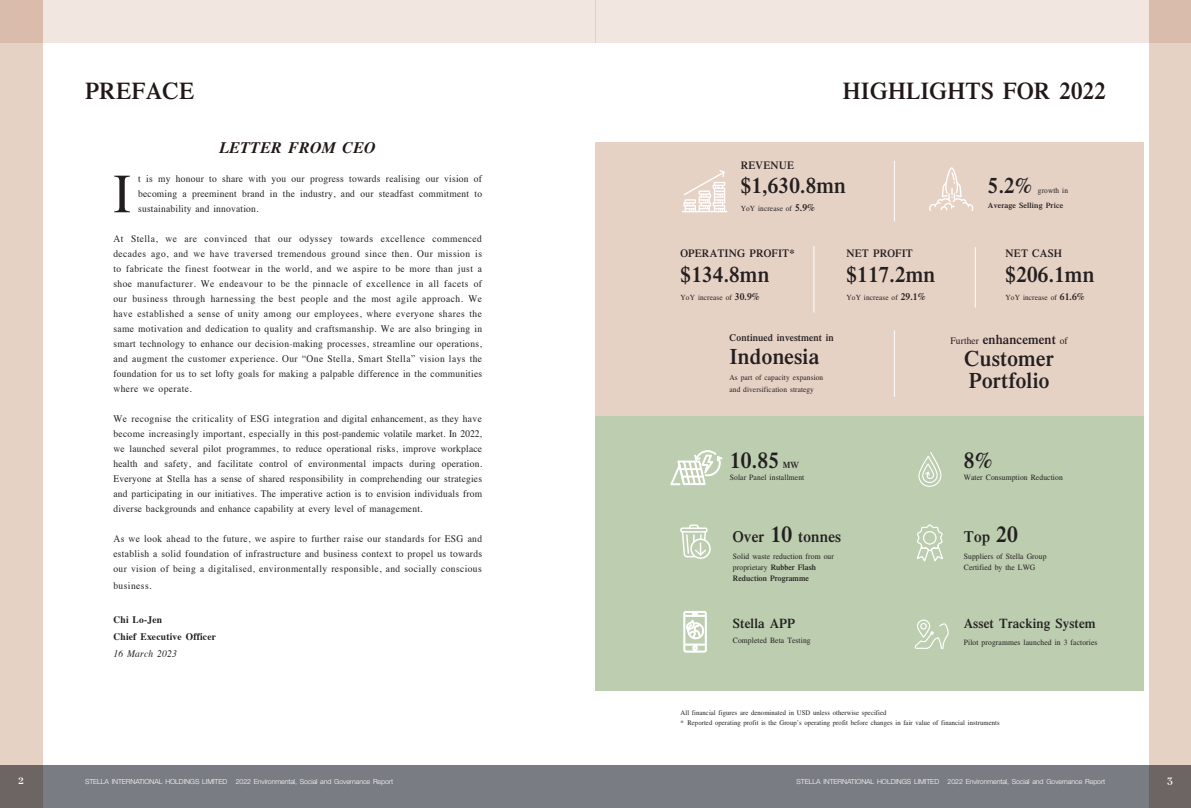
<style>
.page{position:relative;width:1191px;height:808px;background:#fff}
.page>*{position:absolute;margin:0;border:0;box-sizing:border-box;transform-origin:0 0}
.t1{font:55.3px "Times";color:#231f20;scale:.95 1}
.t2{font:600 24px "Times LT Std";letter-spacing:.01em;color:#221818;scale:.95 1}
.t3{font:600 22.6px "Times LT Std";color:#231f20;scale:.95 1}
.t4{font:600 22.1px/22.1px "Times LT Std";letter-spacing:.015em;color:#231f20;scale:.95 1}
.t5{font:italic 700 16px "Times";letter-spacing:.01em;color:#221818}
.t6{font:600 15.8px "Times LT Std";letter-spacing:.015em;color:#231f20;scale:.95 1}
.t7{font:600 13.6px "Times LT Std";letter-spacing:.015em;color:#231f20;scale:.95 1}
.t8{font:600 13.3px "Times LT Std";letter-spacing:.01em;color:#231f20;scale:.95 1}
.t9{font:700 12px "Abhaya Libre";color:#fff;scale:.95 1}
.t10{font:600 11.1px "Times LT Std";letter-spacing:.015em;color:#231f20;scale:.95 1}
.t11{font:10px/15px "Times";letter-spacing:.025em;color:#231f20;text-align:justify;scale:.95 1}
.t12{font:700 10px/17px "Times";letter-spacing:.02em;color:#231f20;scale:.95 1}
.t13{font:600 10px "Times LT Std";letter-spacing:.015em;color:#231f20;scale:.95 1}
.t14{font:italic 10px "Times";letter-spacing:.02em;color:#231f20;scale:.95 1}
.t15{font:10px "Times";letter-spacing:.045em;color:#231f20;scale:.95 1}
.t16{font:600 9.1px "Times LT Std";color:#231f20;scale:.95 1}
.t17{font:8px/11px "Times LT Std";letter-spacing:.015em;color:#231f20;scale:.95 1}
.t18{font:7.7px/12px "Times LT Std";letter-spacing:.01em;color:#231f20;scale:.95 1}
.t19{font:600 7.7px "Times LT Std";letter-spacing:.02em;color:#231f20}
.t20{font:7px/10px "Times LT Std";letter-spacing:.015em;color:#231f20;scale:.95 1}
.t21{font:300 7px "Helvetica Neue LT Std";letter-spacing:-.01em;color:#fff}
.s1{font-weight:600;font-size:10px}
.s2{font-weight:400;font-size:10px}
.s3{font-size:22.6px}
.s4{font-weight:600}
</style>
<div class="page">
<div style="left:0;top:765px;width:595px;height:43px;background:#797c82"></div>
<div style="left:0;top:0;width:43px;height:808px;background:#e6d1c5"></div>
<div style="left:0;top:0;width:595px;height:43px;background:#f2e6e0"></div>
<div style="left:595px;top:765px;width:596px;height:43px;background:#797c82"></div>
<div style="left:1148px;top:0;width:43px;height:808px;background:#e6d1c5"></div>
<div style="left:595px;top:0;width:596px;height:43px;background:#f2e6e0"></div>
<div style="left:595px;top:142px;width:549px;height:274px;background:#e6d1c5"></div>
<div style="left:595px;top:416px;width:549px;height:275px;background:#bdcdb0"></div>
<svg style="left:682px;top:170px;width:45px;height:42px"></svg>
<hr style="left:894px;top:161px;width:1px;height:60px;background:#fff">
<hr style="left:813px;top:246px;width:1px;height:66px;background:#fff">
<hr style="left:894px;top:330px;width:1px;height:67px;background:#fff">
<hr style="left:975px;top:247px;width:1px;height:61px;background:#fff">
<svg style="left:929px;top:167px;width:44px;height:44px"></svg>
<svg style="left:918px;top:452px;width:23px;height:35px"></svg>
<svg style="left:917px;top:524px;width:26px;height:38px"></svg>
<svg style="left:680px;top:524px;width:30px;height:35px"></svg>
<svg style="left:683px;top:611px;width:23px;height:41px"></svg>
<svg style="left:914px;top:619px;width:35px;height:30px"></svg>
<svg style="left:670px;top:450px;width:52px;height:35px"></svg>
<h2 class="t2" style="left:85px;top:77px;width:117px">PREFACE</h2>
<h2 class="t2" style="left:843px;top:77px;width:278px">HIGHLIGHTS FOR 2022</h2>
<h3 class="t5" style="left:220px;top:133px;width:158px">LETTER FROM CEO</h3>
<p class="t10" style="left:740px;top:158px;width:58px">REVENUE</p>
<h1 class="t1" style="left:113px;top:142px;width:20px">I</h1>
<p class="t11" style="left:138px;top:171px;width:363px">t is my honour to share with you our progress towards realising our vision of becoming a preeminent brand in the industry, and our steadfast commitment to sustainability and innovation.</p>
<p class="t11" style="left:113px;top:231px;width:390px">At Stella, we are convinced that our odyssey towards excellence commenced decades ago, and we have traversed tremendous ground since then. Our mission is to fabricate the finest footwear in the world, and we aspire to be more than just a shoe manufacturer. We endeavour to be the pinnacle of excellence in all facets of our business through harnessing the best people and the most agile approach. We have established a sense of unity among our employees, where everyone shares the same motivation and dedication to quality and craftsmanship. We are also bringing in smart technology to enhance our decision-making processes, streamline our operations, and augment the customer experience. Our “One Stella, Smart Stella” vision lays the foundation for us to set lofty goals for making a palpable difference in the communities where we operate.</p>
<p class="t11" style="left:113px;top:411px;width:389px">We recognise the criticality of ESG integration and digital enhancement, as they have become increasingly important, especially in this post-pandemic volatile market. In 2022, we launched several pilot programmes, to reduce operational risks, improve workplace health and safety, and facilitate control of environmental impacts during operation.<br>Everyone at Stella has a sense of shared responsibility in comprehending our strategies and participating in our initiatives. The imperative action is to envision individuals from diverse backgrounds and enhance capability at every level of management.</p>
<p class="t11" style="left:113px;top:531px;width:390px">As we look ahead to the future, we aspire to further raise our standards for ESG and establish a solid foundation of infrastructure and business context to propel us towards our vision of being a digitalised, environmentally responsible, and socially conscious</p>
<p class="t15" style="left:113px;top:577px;width:42px">business.</p>
<p class="t12" style="left:113px;top:610px;width:109px">Chi Lo-Jen<br>Chief Executive Officer</p>
<p class="t14" style="left:113px;top:645px;width:68px">16 March 2023</p>
<h3 class="t4" style="left:740px;top:174px;width:112px">$1,630.8mn</h3>
<p class="t18" style="left:740px;top:202px;width:80px">YoY increase of <span class="s1">5.9%</span></p>
<h3 class="t4" style="left:988px;top:174px;width:48px">5.2%</h3>
<p class="t19" style="left:988px;top:200px;width:77px">Average Selling Price</p>
<p class="t18" style="left:1038px;top:185px;width:33px">growth in</p>
<p class="t10" style="left:680px;top:247px;width:122px">OPERATING PROFIT*</p>
<p class="t10" style="left:846px;top:247px;width:71px">NET PROFIT</p>
<p class="t10" style="left:1005px;top:247px;width:61px">NET CASH</p>
<h3 class="t4" style="left:680px;top:263px;width:95px">$134.8mn</h3>
<p class="t18" style="left:680px;top:291px;width:85px">YoY increase of <span class="s1">30.9%</span></p>
<p class="t13" style="left:729px;top:332px;width:111px">Continued investment in</p>
<h3 class="t4" style="left:729px;top:345px;width:96px">Indonesia</h3>
<p class="t18" style="left:729px;top:371px;width:100px">As part of capacity expansion and diversification strategy</p>
<h3 class="t4" style="left:846px;top:263px;width:95px">$117.2mn</h3>
<p class="t18" style="left:846px;top:291px;width:85px">YoY increase of <span class="s1">29.1%</span></p>
<h3 class="t4" style="left:1005px;top:263px;width:95px">$206.1mn</h3>
<p class="t18" style="left:1005px;top:291px;width:85px">YoY increase of <span class="s1">61.6%</span></p>
<h3 class="t8" style="left:950px;top:332px;width:125px"><span class="s2">Further</span> enhancement <span class="s2">of</span></h3>
<h3 class="t4" style="left:964px;top:347px;width:96px">Customer<br>Portfolio</h3>
<h3 class="t3" style="left:730px;top:447px;width:54px">10.85</h3>
<p class="t16" style="left:783px;top:460px;width:19px">MW</p>
<h3 class="t3" style="left:963px;top:447px;width:32px">8%</h3>
<p class="t17" style="left:730px;top:472px;width:80px">Solar Panel installment</p>
<p class="t17" style="left:963px;top:472px;width:106px">Water Consumption Reduction</p>
<h3 class="t6" style="left:733px;top:528px;width:115px">Over <span class="s3">10</span> tonnes</h3>
<h3 class="t6" style="left:963px;top:528px;width:58px">Top <span class="s3">20</span></h3>
<p class="t17" style="left:733px;top:551px;width:108px">Solid waste reduction from our proprietary <span class="s4">Rubber Flash<br>Reduction Programme</span></p>
<p class="t17" style="left:963px;top:551px;width:88px">Suppliers of Stella Group<br>Certified by the LWG</p>
<h3 class="t7" style="left:733px;top:616px;width:67px">Stella APP</h3>
<h3 class="t7" style="left:963px;top:616px;width:140px">Asset Tracking System</h3>
<p class="t17" style="left:733px;top:635px;width:83px">Completed Beta Testing</p>
<p class="t17" style="left:963px;top:637px;width:142px">Pilot programmes launched in 3 factories</p>
<p class="t20" style="left:680px;top:707px;width:337px">All financial figures are denominated in USD unless otherwise specified<br>* Reported operating profit is the Group’s operating profit before changes in fair value of financial instruments</p>
<p class="t9" style="left:19px;top:774px;width:7px">2</p>
<p class="t21" style="left:85px;top:777px;width:309px">STELLA INTERNATIONAL HOLDINGS LIMITED 2022 Environmental, Social and Governance Report</p>
<p class="t21" style="left:796px;top:777px;width:310px">STELLA INTERNATIONAL HOLDINGS LIMITED 2022 Environmental, Social and Governance Report</p>
<p class="t9" style="left:1167px;top:774px;width:8px">3</p>
</div>
